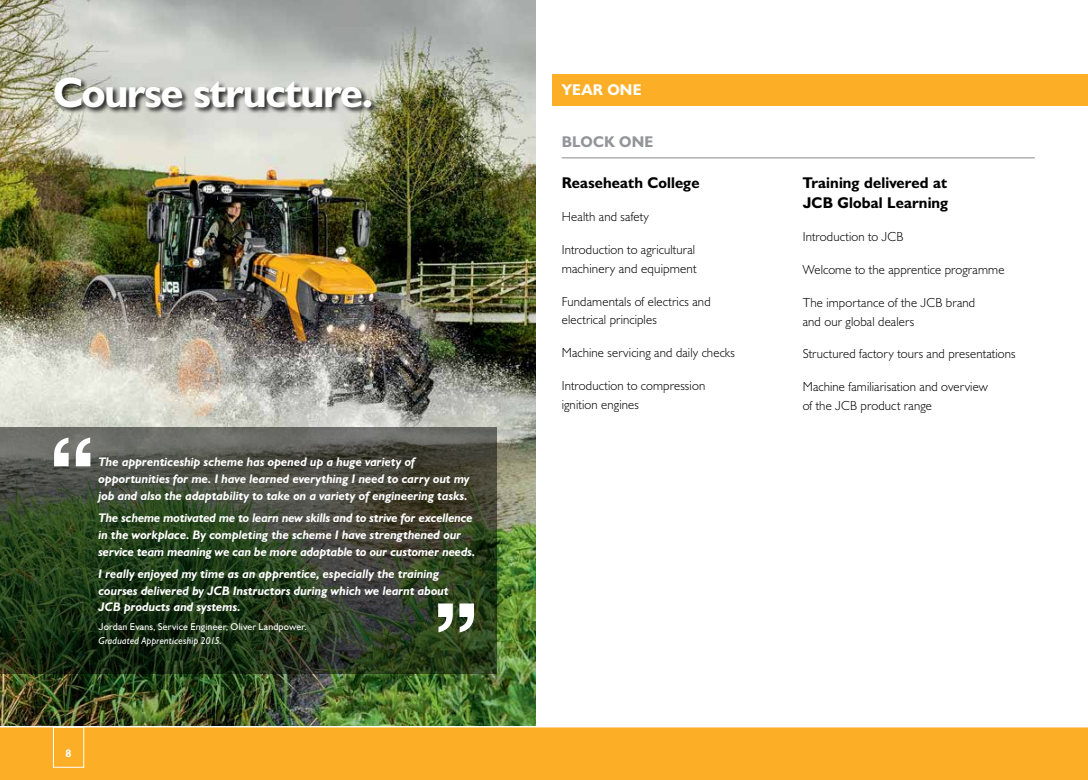
<style>
.page{position:relative;width:1088px;height:780px;background:#fff}
.page>*{position:absolute;margin:0;border:0;box-sizing:border-box;transform-origin:0 0}
.t1{font:700 105px "Helvetica";color:#fff}
.t2{font:42.5px "JCB Bold";letter-spacing:-.025em;color:#fff}
.t3{font:15.62px/20px "JCB Bold";letter-spacing:.01em;color:#000}
.t4{font:15.62px "JCB Bold";letter-spacing:.015em;color:#939598}
.t5{font:15.62px "JCB Bold";letter-spacing:.02em;color:#fff}
.t6{font:13.12px/18.8px "JCB Light";letter-spacing:.015em;color:#000}
.t7{font:italic 12.5px/16.9px "JCB Bold";letter-spacing:.005em;color:#fff}
.t8{font:11px "JCB Bold";color:#fff}
.t9{font:10px "JCB Roman";letter-spacing:.015em;color:#fff}
.t10{font:10px "JCB Italic";letter-spacing:.01em;color:#fff}
</style>
<div class="page">
<img style="left:0;top:0;width:535px;height:726px">
<div style="left:553px;top:74px;width:535px;height:32px;background:#fcaf26"></div>
<hr style="left:562px;top:157px;width:473px;height:1px;background:#939598">
<div style="left:0;top:726px;width:1088px;height:54px;background:#fcaf26"></div>
<div style="left:53px;top:726px;width:31px;height:41px;border:1px solid #fff"></div>
<hr style="left:0;top:726px;width:1088px;height:1px;background:#fff">
<div style="left:54px;top:76px;width:324px;height:38px;background:#000;opacity:.8"></div>
<svg style="left:0;top:427px;width:497px;height:246px"></svg>
<h2 class="t2" style="left:53px;top:66px;width:322px">Course structure.</h2>
<h1 class="t1" style="left:47px;top:392px;width:52px">‘‘</h1>
<p class="t7" style="left:98px;top:453px;width:373px">The apprenticeship scheme has opened up a huge variety of opportunities for me. I have learned everything I need to carry out my job and also the adaptability to take on a variety of engineering tasks.</p>
<p class="t7" style="left:98px;top:509px;width:378px">The scheme motivated me to learn new skills and to strive for excellence in the workplace. By completing the scheme I have strengthened our service team meaning we can be more adaptable to our customer needs.</p>
<p class="t7" style="left:98px;top:564px;width:352px">I really enjoyed my time as an apprentice, especially the training courses delivered by JCB Instructors during which we learnt about<br>JCB products and systems.</p>
<p class="t9" style="left:98px;top:620px;width:210px">Jordan Evans, Service Engineer, Oliver Landpower.</p>
<p class="t10" style="left:98px;top:634px;width:125px">Graduated Apprenticeship 2015.</p>
<h1 class="t1" style="left:431px;top:557px;width:52px">’’</h1>
<p class="t8" style="left:65px;top:746px;width:7px">8</p>
<p class="t5" style="left:562px;top:80px;width:81px">YEAR ONE</p>
<p class="t4" style="left:562px;top:132px;width:93px">BLOCK ONE</p>
<p class="t3" style="left:562px;top:172px;width:139px">Reaseheath College</p>
<p class="t6" style="left:562px;top:207px;width:89px">Health and safety</p>
<p class="t6" style="left:562px;top:240px;width:136px">Introduction to agricultural machinery and equipment</p>
<p class="t6" style="left:562px;top:291px;width:150px">Fundamentals of electrics and electrical principles</p>
<p class="t6" style="left:562px;top:343px;width:175px">Machine servicing and daily checks</p>
<p class="t6" style="left:562px;top:376px;width:145px">Introduction to compression ignition engines</p>
<p class="t3" style="left:803px;top:172px;width:147px">Training delivered at<br>JCB Global Learning</p>
<p class="t6" style="left:803px;top:227px;width:102px">Introduction to JCB</p>
<p class="t6" style="left:803px;top:260px;width:203px">Welcome to the apprentice programme</p>
<p class="t6" style="left:803px;top:293px;width:174px">The importance of the JCB brand and our global dealers</p>
<p class="t6" style="left:803px;top:344px;width:214px">Structured factory tours and presentations</p>
<p class="t6" style="left:803px;top:377px;width:187px">Machine familiarisation and overview of the JCB product range</p>
</div>
